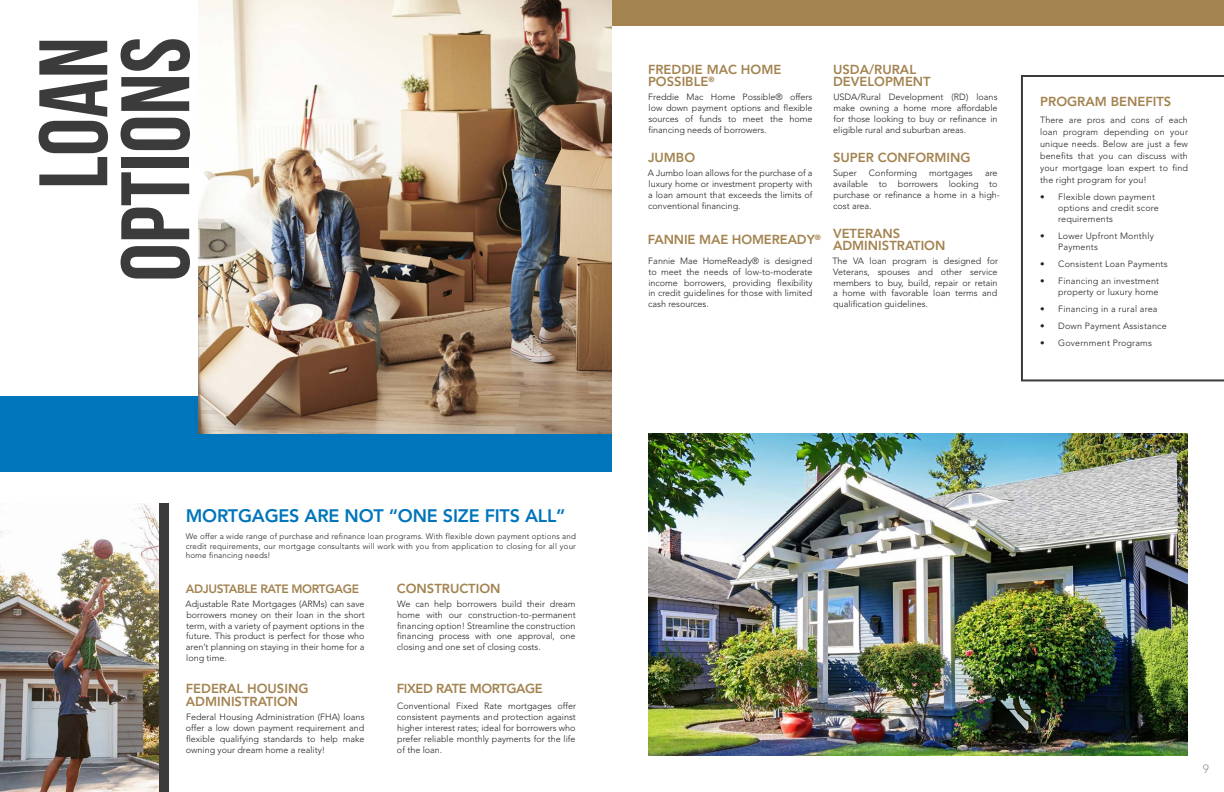
<style>
.page{position:relative;width:1224px;height:792px;background:#fff}
.page>*{position:absolute;margin:0;border:0;box-sizing:border-box;transform-origin:0 0}
.t1{font:700 97px/82px "Bebas Neue";color:#3b3b3b;text-align:right}
.t2{font:800 18px "Avenir LT Std";letter-spacing:-.01em;color:#0175bc}
.t3{font:800 13px/12px "Avenir LT Std";color:#a38350}
.t4{font:800 13px "Avenir LT Std";letter-spacing:-.03em;color:#a38350}
.t5{font:800 12px "Avenir LT Std";letter-spacing:-.03em;color:#a38350}
.t6{font:300 12px "Avenir LT Std";color:#939598}
.t7{font:300 9px/10.8px "Avenir LT Std";color:#231f20;text-align:justify}
.t8{font:300 9px/11px "Avenir LT Std";letter-spacing:.02em;color:#231f20}
.t9{font:300 8px/9.6px "Avenir LT Std";letter-spacing:.02em;color:#231f20;text-align:justify}
</style>
<div class="page">
<div style="left:0;top:396px;width:612px;height:76px;background:#0175bc"></div>
<img style="left:198px;top:0;width:414px;height:434px">
<img style="left:0;top:503px;width:159px;height:289px">
<div style="left:159px;top:503px;width:9px;height:289px;background:#3b3b3b"></div>
<img style="left:648px;top:434px;width:540px;height:322px">
<svg style="left:1021px;top:75px;width:203px;height:307px"></svg>
<div style="left:612px;top:0;width:612px;height:26px;background:#a38350"></div>
<p class="t1" style="left:32px;top:282px;width:246px;rotate:-90deg">LOAN<br>OPTIONS</p>
<p class="t2" style="left:186px;top:505px;width:381px">MORTGAGES ARE NOT “ONE SIZE FITS ALL”</p>
<p class="t9" style="left:186px;top:532px;width:392px">We offer a wide range of purchase and refinance loan programs. With flexible down payment options and credit requirements, our mortgage consultants will work with you from application to closing for all your home financing needs!</p>
<p class="t5" style="left:186px;top:582px;width:175px">ADJUSTABLE RATE MORTGAGE</p>
<p class="t3" style="left:397px;top:583px;width:105px">CONSTRUCTION</p>
<p class="t7" style="left:186px;top:598px;width:181px">Adjustable Rate Mortgages (ARMs) can save borrowers money on their loan in the short term, with a variety of payment options in the future. This product is perfect for those who aren’t planning on staying in their home for a long time.</p>
<p class="t7" style="left:397px;top:598px;width:180px">We can help borrowers build their dream home with our construction-to-permanent financing option! Streamline the construction financing process with one approval, one closing and one set of closing costs.</p>
<p class="t3" style="left:186px;top:682px;width:124px;line-height:13px">FEDERAL HOUSING<br>ADMINISTRATION</p>
<p class="t4" style="left:397px;top:681px;width:148px">FIXED RATE MORTGAGE</p>
<p class="t7" style="left:186px;top:712px;width:180px">Federal Housing Administration (FHA) loans offer a low down payment requirement and flexible qualifying standards to help make owning your dream home a reality!</p>
<p class="t7" style="left:397px;top:701px;width:181px">Conventional Fixed Rate mortgages offer consistent payments and protection against higher interest rates; ideal for borrowers who prefer reliable monthly payments for the life of the loan.</p>
<p class="t3" style="left:648px;top:64px;width:135px">FREDDIE MAC HOME<br>POSSIBLE<sup>®</sup></p>
<p class="t7" style="left:648px;top:92px;width:166px">Freddie Mac Home Possible® offers low down payment options and flexible sources of funds to meet the home financing needs of borrowers.</p>
<p class="t3" style="left:833px;top:64px;width:99px">USDA/RURAL<br>DEVELOPMENT</p>
<p class="t7" style="left:833px;top:92px;width:166px">USDA/Rural Development (RD) loans make owning a home more affordable for those looking to buy or refinance in eligible rural and suburban areas.</p>
<p class="t3" style="left:648px;top:152px;width:49px">JUMBO</p>
<p class="t3" style="left:833px;top:152px;width:139px">SUPER CONFORMING</p>
<p class="t7" style="left:648px;top:168px;width:166px">A Jumbo loan allows for the purchase of a luxury home or investment property with a loan amount that exceeds the limits of conventional financing.</p>
<p class="t7" style="left:833px;top:168px;width:25px">Super</p>
<p class="t7" style="left:869px;top:168px;width:50px">Conforming</p>
<p class="t7" style="left:929px;top:168px;width:45px">mortgages</p>
<p class="t7" style="left:833px;top:168px;width:168px;text-align:left;text-indent:152px">are available to borrowers looking to purchase or refinance a home in a high&shy;cost area.</p>
<p class="t3" style="left:648px;top:234px;width:174px">FANNIE MAE HOMEREADY<sup>®</sup></p>
<p class="t7" style="left:648px;top:256px;width:166px">Fannie Mae HomeReady® is designed to meet the needs of low-to-moderate income borrowers, providing flexibility in credit guidelines for those with limited cash resources.</p>
<p class="t3" style="left:833px;top:228px;width:114px">VETERANS<br>ADMINISTRATION</p>
<p class="t7" style="left:832px;top:256px;width:167px">The VA loan program is designed for Veterans, spouses and other service members to buy, build, repair or retain a home with favorable loan terms and qualification guidelines.</p>
<p class="t3" style="left:1040px;top:95px;width:133px">PROGRAM BENEFITS</p>
<p class="t7" style="left:1040px;top:114px;width:149px;line-height:12px">There are pros and cons of each loan program depending on your unique needs. Below are just a few benefits that you can discuss with your mortgage loan expert to find the right program for you!</p>
<p class="t8" style="left:1058px;top:191px;width:102px;text-indent:-18px">• Flexible down payment options and credit score requirements</p>
<p class="t8" style="left:1058px;top:230px;width:97px;text-indent:-18px">• Lower Upfront Monthly<br>Payments</p>
<p class="t8" style="left:1040px;top:258px;width:129px">• Consistent Loan Payments</p>
<p class="t8" style="left:1040px;top:275px;width:120px;text-align:right">• Financing an investment property or luxury home</p>
<p class="t8" style="left:1040px;top:303px;width:119px">• Financing in a rural area</p>
<p class="t8" style="left:1040px;top:320px;width:128px">• Down Payment Assistance</p>
<p class="t8" style="left:1040px;top:337px;width:113px">• Government Programs</p>
<p class="t6" style="left:1203px;top:762px;width:8px">9</p>
</div>
